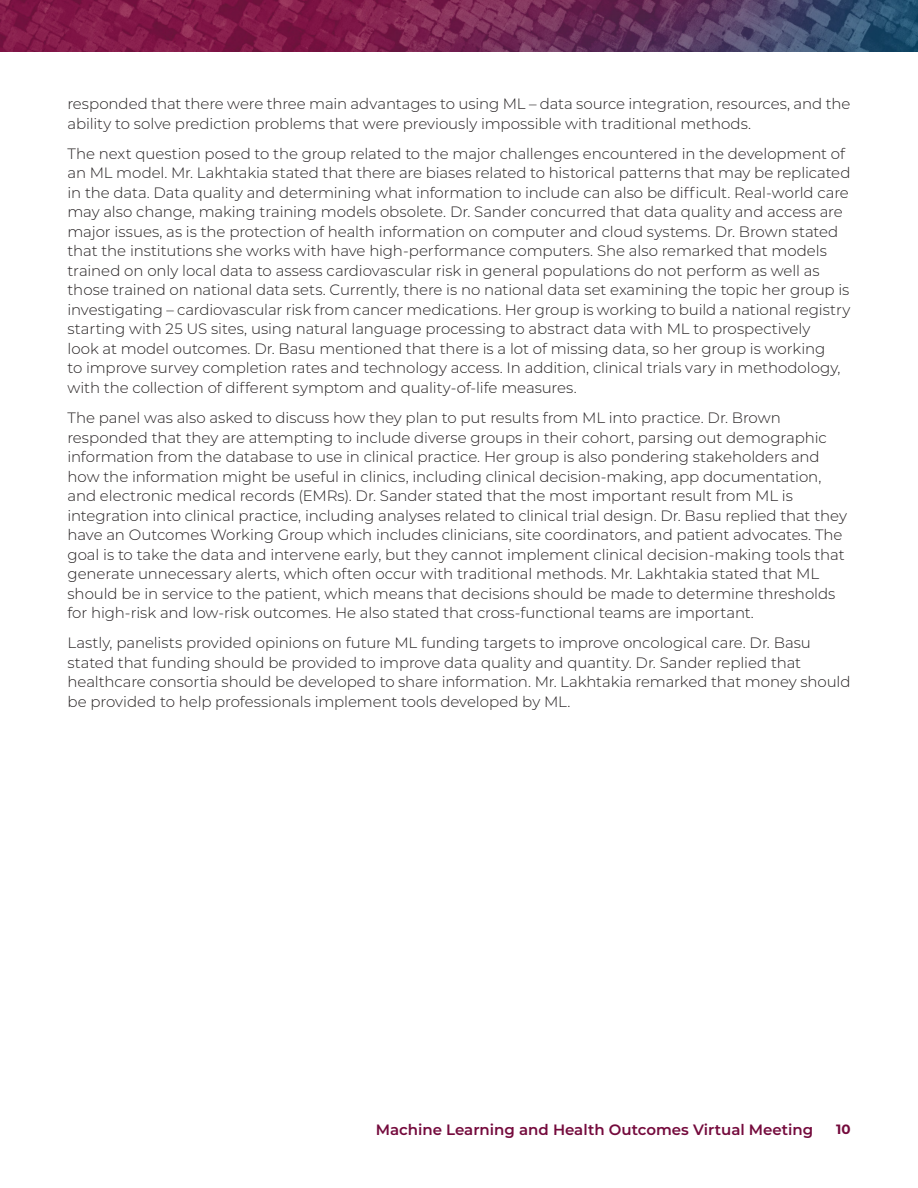
<style>
.page{position:relative;width:918px;height:1188px;background:#fff}
.page>*{position:absolute;margin:0;border:0;box-sizing:border-box;transform-origin:0 0}
.t1{font:300 15px/19.5px "Montserrat";letter-spacing:-.005em;color:#231f20}
.t2{font:600 15px "Montserrat";color:#740a3c}
.t3{font:700 13.5px "Montserrat";color:#740a3c}
</style>
<div class="page">
<img style="left:0;top:0;width:918px;height:52px">
<p class="t1" style="left:68px;top:93px;width:784px">responded that there were three main advantages to using ML – data source integration, resources, and the ability to solve prediction problems that were previously impossible with traditional methods.</p>
<p class="t1" style="left:68px;top:143px;width:785px">The next question posed to the group related to the major challenges encountered in the development of an ML model. Mr. Lakhtakia stated that there are biases related to historical patterns that may be replicated in the data. Data quality and determining what information to include can also be difficult. Real-world care may also change, making training models obsolete. Dr. Sander concurred that data quality and access are major issues, as is the protection of health information on computer and cloud systems. Dr. Brown stated that the institutions she works with have high-performance computers. She also remarked that models trained on only local data to assess cardiovascular risk in general populations do not perform as well as those trained on national data sets. Currently, there is no national data set examining the topic her group is investigating – cardiovascular risk from cancer medications. Her group is working to build a national registry starting with 25 US sites, using natural language processing to abstract data with ML to prospectively<br>look at model outcomes. Dr. Basu mentioned that there is a lot of missing data, so her group is working<br>to improve survey completion rates and technology access. In addition, clinical trials vary in methodology, with the collection of different symptom and quality-of-life measures.</p>
<p class="t1" style="left:68px;top:408px;width:781px">The panel was also asked to discuss how they plan to put results from ML into practice. Dr. Brown responded that they are attempting to include diverse groups in their cohort, parsing out demographic information from the database to use in clinical practice. Her group is also pondering stakeholders and how the information might be useful in clinics, including clinical decision-making, app documentation, and electronic medical records (EMRs). Dr. Sander stated that the most important result from ML is integration into clinical practice, including analyses related to clinical trial design. Dr. Basu replied that they have an Outcomes Working Group which includes clinicians, site coordinators, and patient advocates. The goal is to take the data and intervene early, but they cannot implement clinical decision-making tools that generate unnecessary alerts, which often occur with traditional methods. Mr. Lakhtakia stated that ML should be in service to the patient, which means that decisions should be made to determine thresholds for high-risk and low-risk outcomes. He also stated that cross-functional teams are important.</p>
<p class="t1" style="left:68px;top:633px;width:785px">Lastly, panelists provided opinions on future ML funding targets to improve oncological care. Dr. Basu stated that funding should be provided to improve data quality and quantity. Dr. Sander replied that healthcare consortia should be developed to share information. Mr. Lakhtakia remarked that money should be provided to help professionals implement tools developed by ML.</p>
<p class="t2" style="left:376px;top:1119px;width:439px">Machine Learning and Health Outcomes Virtual Meeting</p>
<p class="t3" style="left:836px;top:1119px;width:16px">10</p>
</div>
